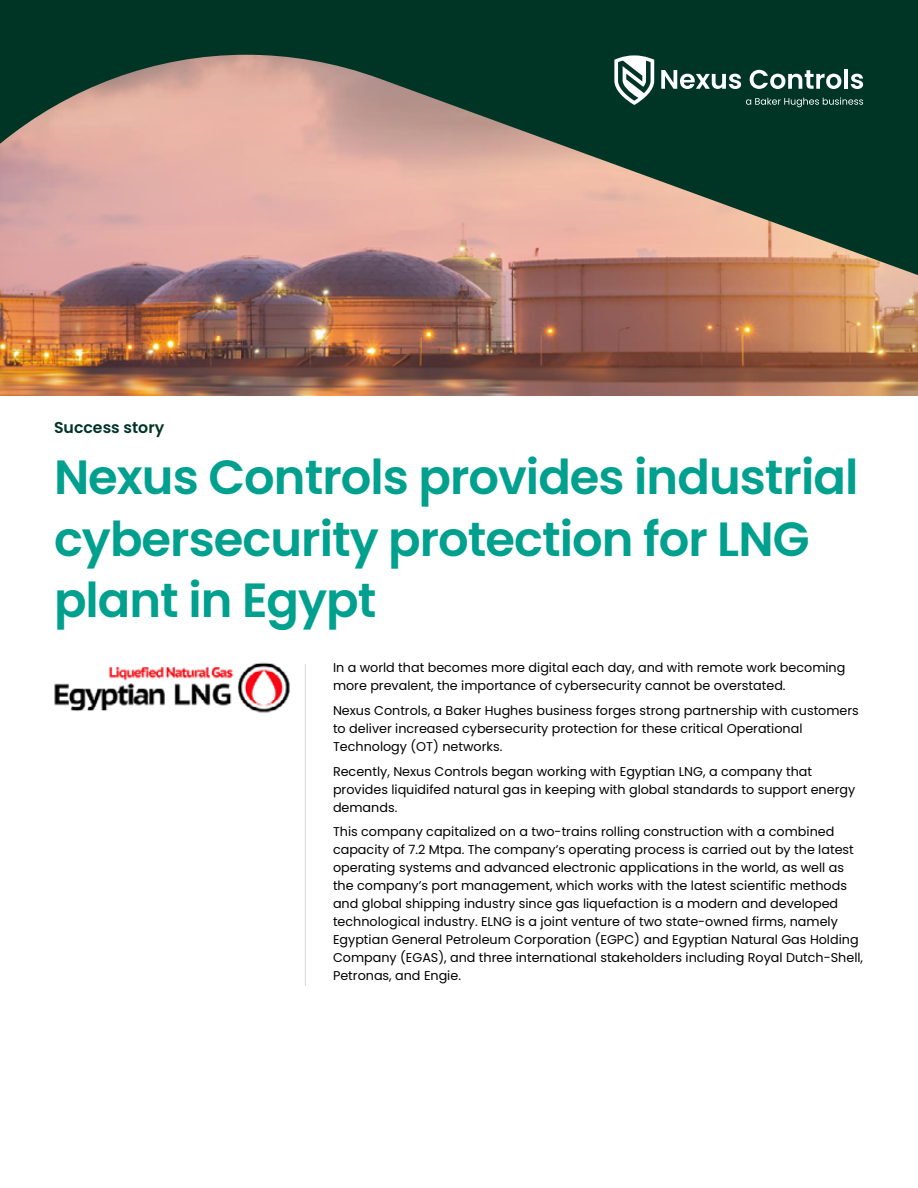
<style>
.page{position:relative;width:918px;height:1188px;background:#fff}
.page>*{position:absolute;margin:0;border:0;box-sizing:border-box;transform-origin:0 0}
.t1{font:600 48px/61.5px "Poppins";letter-spacing:-.02em;color:#00a08e}
.t2{font:600 15.75px "Poppins";color:#003525}
.t3{font:12.75px/18px "Poppins";color:#000}
</style>
<div class="page">
<div style="left:0;top:0;width:918px;height:330px;background:#003525"></div>
<img style="left:0;top:55px;width:918px;height:341px">
<svg style="left:661px;top:70px;width:80px;height:19px"></svg>
<svg style="left:750px;top:70px;width:91px;height:19px"></svg>
<hr style="left:844px;top:69px;width:4px;height:20px;background:#fff">
<svg style="left:851px;top:74px;width:12px;height:15px"></svg>
<svg style="left:614px;top:55px;width:40px;height:50px"></svg>
<svg style="left:746px;top:97px;width:117px;height:10px"></svg>
<hr style="left:305px;top:664px;width:1px;height:322px;background:#dadbdc">
<img style="left:54px;top:662px;width:236px;height:51px">
<p class="t2" style="left:54px;top:418px;width:112px">Success story</p>
<h1 class="t1" style="left:54px;top:447px;width:806px">Nexus Controls provides industrial cybersecurity protection for LNG plant in Egypt</h1>
<p class="t3" style="left:333px;top:659px;width:514px">In a world that becomes more digital each day, and with remote work becoming more prevalent, the importance of cybersecurity cannot be overstated.</p>
<p class="t3" style="left:333px;top:702px;width:527px">Nexus Controls, a Baker Hughes business forges strong partnership with customers to deliver increased cybersecurity protection for these critical Operational<br>Technology (OT) networks.</p>
<p class="t3" style="left:333px;top:762px;width:524px">Recently, Nexus Controls began working with Egyptian LNG, a company that provides liquidifed natural gas in keeping with global standards to support energy demands.</p>
<p class="t3" style="left:333px;top:823px;width:532px">This company capitalized on a two-trains rolling construction with a combined capacity of 7.2 Mtpa. The company’s operating process is carried out by the latest operating systems and advanced electronic applications in the world, as well as the company’s port management, which works with the latest scientific methods and global shipping industry since gas liquefaction is a modern and developed technological industry. ELNG is a joint venture of two state-owned firms, namely Egyptian General Petroleum Corporation (EGPC) and Egyptian Natural Gas Holding Company (EGAS), and three international stakeholders including Royal Dutch-Shell, Petronas, and Engie.</p>
</div>
